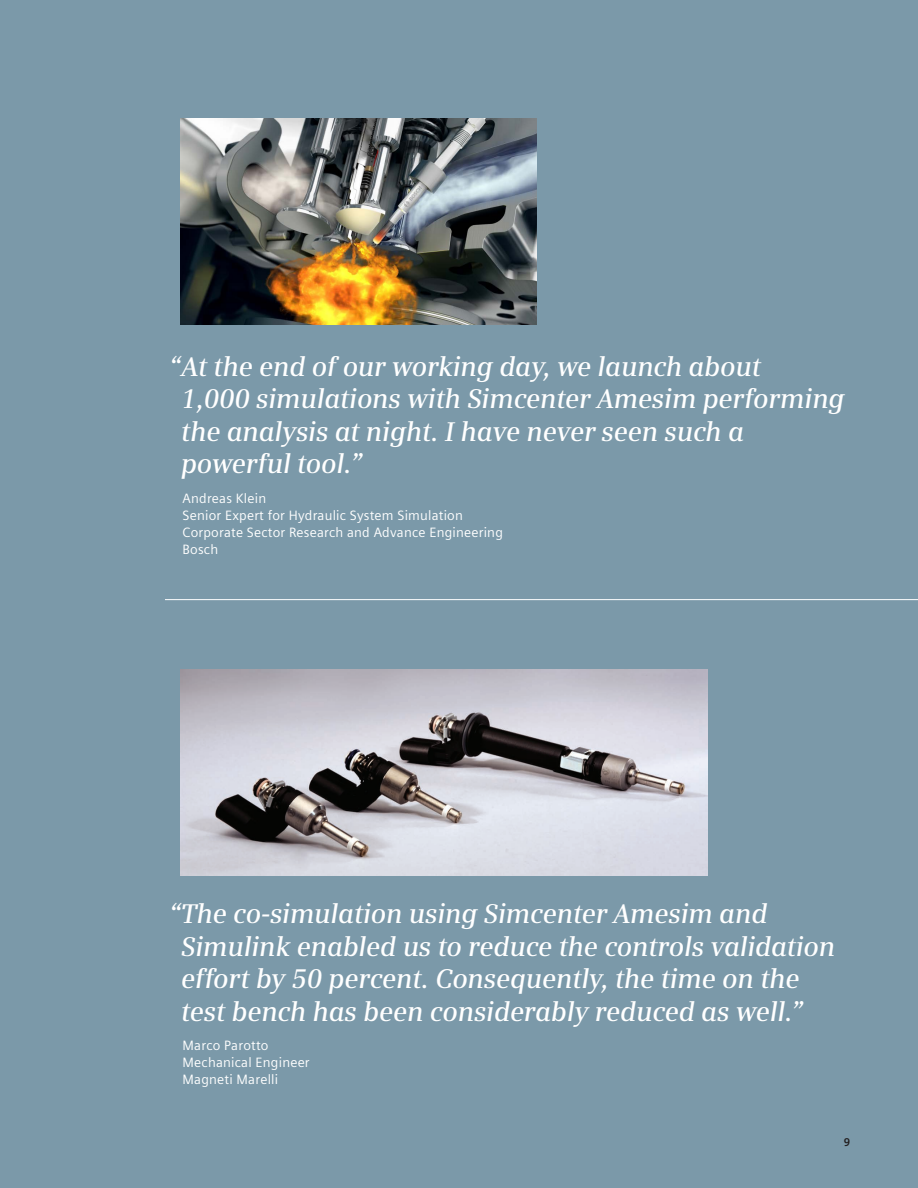
<style>
.page{position:relative;width:918px;height:1188px;background:#7b99a9}
.page>*{position:absolute;margin:0;border:0;box-sizing:border-box;transform-origin:0 0}
.Large_quote_serif_wh{font:italic 600 27px/32.4px "Siemens Serif";letter-spacing:-.01em;color:#fff}
.Large_quote_credit{font:13.5px/17px "Siemens Sans Global";letter-spacing:.015em;color:#fff}
.t1{font:700 11.25px "Siemens Sans Global";color:#231f20}
</style>
<div class="page">
<img style="left:181px;top:669px;width:526px;height:207px">
<img style="left:181px;top:118px;width:355px;height:207px">
<hr style="left:165px;top:599px;width:753px;height:1px;background:#fff">
<p class="Large_quote_serif_wh" style="left:181px;top:350px;width:665px;text-indent:-12px">“At the end of our working day, we launch about<br>1,000 simulations with Simcenter Amesim performing the analysis at night. I have never seen such a powerful tool.”</p>
<p class="Large_quote_credit" style="left:183px;top:490px;width:322px">Andreas Klein<br>Senior Expert for Hydraulic System Simulation<br>Corporate Sector Research and Advance Engineering<br>Bosch</p>
<p class="Large_quote_serif_wh" style="left:181px;top:898px;width:656px;text-indent:-12px">“The co-simulation using Simcenter Amesim and Simulink enabled us to reduce the controls validation effort by 50 percent. Consequently, the time on the test bench has been considerably reduced as well.”</p>
<p class="Large_quote_credit" style="left:183px;top:1037px;width:129px">Marco Parotto<br>Mechanical Engineer<br>Magneti Marelli</p>
<p class="t1" style="left:844px;top:1134px;width:8px">9</p>
</div>
